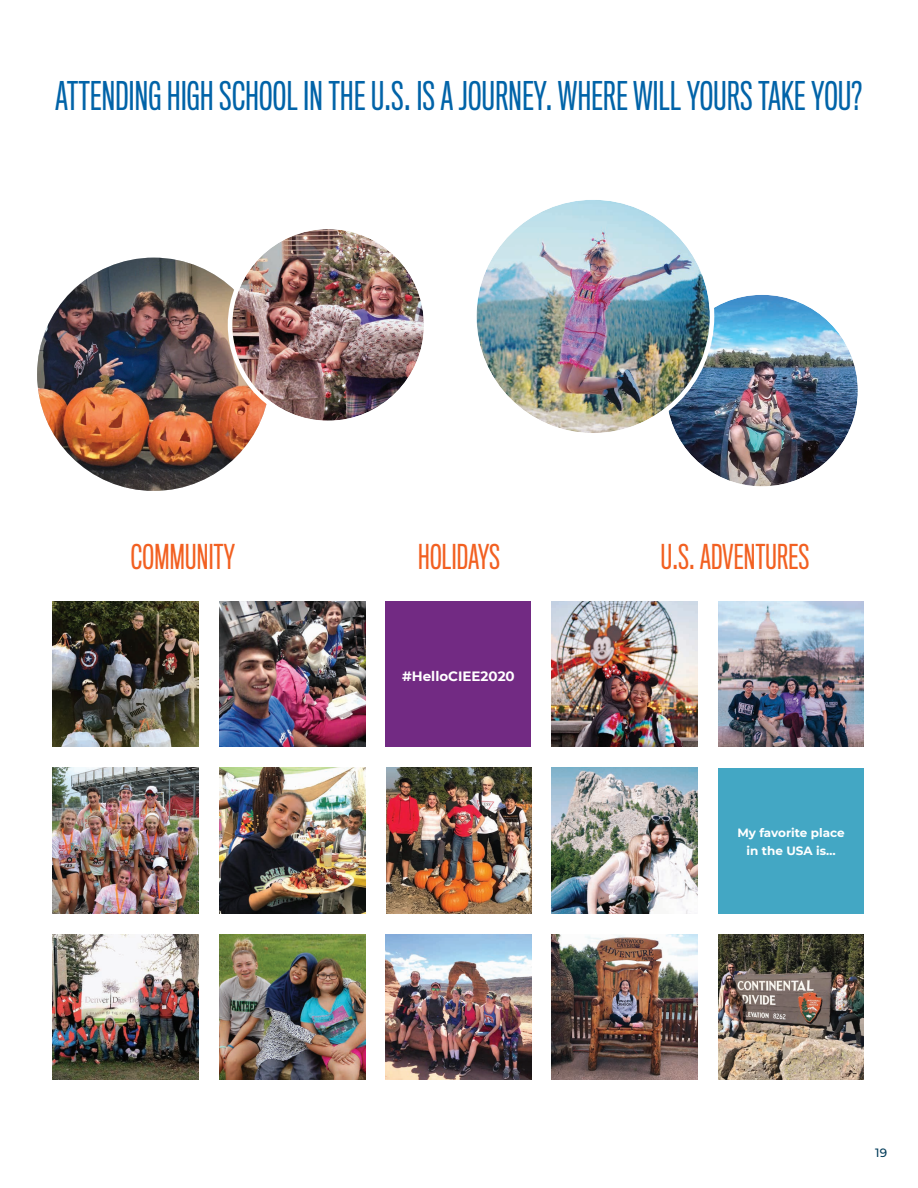
<style>
.page{position:relative;width:918px;height:1188px;background:#fff}
.page>*{position:absolute;margin:0;border:0;box-sizing:border-box;transform-origin:0 0}
.t1{font:36.3px "Titling Gothic FB Compressed";letter-spacing:.01em;color:#0163a8}
.t2{font:31.5px "Titling Gothic FB Compressed";letter-spacing:.01em;color:#f26021}
.t3{font:700 13.5px "Montserrat";color:#fff}
.t4{font:700 12px/18px "Montserrat";color:#fff;text-align:center}
.t5{font:500 12px "Montserrat";color:#013b59}
</style>
<div class="page">
<img style="left:37px;top:258px;width:233px;height:233px;border-radius:117px">
<img style="left:53px;top:601px;width:146px;height:146px">
<img style="left:53px;top:934px;width:146px;height:146px">
<img style="left:386px;top:768px;width:146px;height:145px">
<img style="left:219px;top:601px;width:146px;height:146px">
<div style="left:386px;top:601px;width:145px;height:146px;background:#722a83"></div>
<img style="left:552px;top:601px;width:146px;height:146px">
<img style="left:219px;top:768px;width:146px;height:145px">
<img style="left:386px;top:934px;width:145px;height:146px">
<img style="left:552px;top:768px;width:146px;height:145px">
<img style="left:552px;top:934px;width:146px;height:146px">
<img style="left:219px;top:934px;width:146px;height:146px">
<img style="left:718px;top:601px;width:146px;height:146px">
<img style="left:718px;top:934px;width:146px;height:146px">
<img style="left:53px;top:768px;width:146px;height:145px">
<div style="left:718px;top:768px;width:146px;height:145px;background:#43a7c4"></div>
<img style="left:232px;top:229px;width:192px;height:192px;border-radius:96px">
<div style="left:228px;top:225px;width:200px;height:200px;border:4px solid #fff;border-radius:50%"></div>
<img style="left:666px;top:295px;width:192px;height:191px;border-radius:96px">
<img style="left:477px;top:200px;width:233px;height:233px;border-radius:117px">
<p class="t1" style="left:56px;top:75px;width:808px">ATTENDING HIGH SCHOOL IN THE U.S. IS A JOURNEY. WHERE WILL YOURS TAKE YOU?</p>
<p class="t2" style="left:131px;top:539px;width:106px">COMMUNITY</p>
<p class="t2" style="left:418px;top:539px;width:83px">HOLIDAYS</p>
<p class="t2" style="left:661px;top:539px;width:150px">U.S. ADVENTURES</p>
<p class="t3" style="left:402px;top:666px;width:114px">#HelloCIEE2020</p>
<p class="t4" style="left:737px;top:824px;width:109px">My favorite place in the USA is…</p>
<p class="t5" style="left:875px;top:1144px;width:13px">19</p>
</div>
